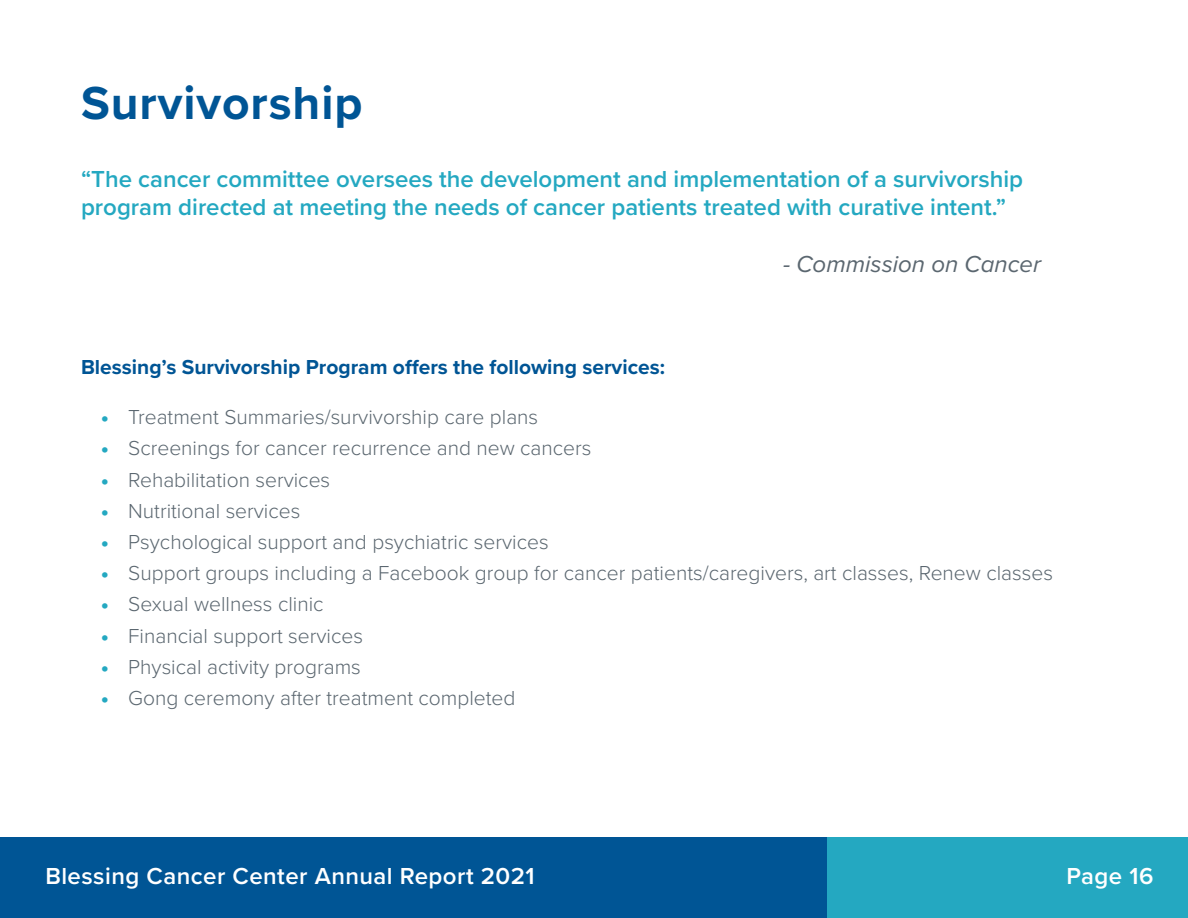
<style>
.page{position:relative;width:1188px;height:918px;background:#fff}
.page>*{position:absolute;margin:0;border:0;box-sizing:border-box;transform-origin:0 0}
.t1{font:700 48px "Proxima Nova";letter-spacing:.02em;color:#005595}
.t2{font:600 24px/28.2px "Proxima Nova";color:#24a8c1}
.t3{font:600 24px "Proxima Nova";letter-spacing:.02em;color:#fff}
.t4{font:italic 24px "Proxima Nova";color:#5b6770}
.t5{font:300 21px "Proxima Nova";color:#5b6770}
.t6{font:700 21px "Proxima Nova";color:#005595}
.s1{font-weight:900;color:#24a8c1}
</style>
<div class="page">
<div style="left:0;top:837px;width:827px;height:81px;background:#005595"></div>
<div style="left:827px;top:837px;width:361px;height:81px;background:#24a8c1"></div>
<p class="t1" style="left:81px;top:67px;width:283px">Survivorship</p>
<p class="t2" style="left:81px;top:164px;width:944px">“The cancer committee oversees the development and implementation of a survivorship program directed at meeting the needs of cancer patients treated with curative intent.”</p>
<p class="t4" style="left:783px;top:246px;width:260px">- Commission on Cancer</p>
<p class="t6" style="left:81px;top:352px;width:586px">Blessing’s Survivorship Program offers the following services:</p>
<p class="t5" style="left:101px;top:401px;width:439px"><span class="s1">•</span> Treatment Summaries/survivorship care plans</p>
<p class="t5" style="left:101px;top:433px;width:492px"><span class="s1">•</span> Screenings for cancer recurrence and new cancers</p>
<p class="t5" style="left:101px;top:464px;width:230px"><span class="s1">•</span> Rehabilitation services</p>
<p class="t5" style="left:101px;top:495px;width:201px"><span class="s1">•</span> Nutritional services</p>
<p class="t5" style="left:101px;top:526px;width:449px"><span class="s1">•</span> Psychological support and psychiatric services</p>
<p class="t5" style="left:101px;top:557px;width:953px"><span class="s1">•</span> Support groups including a Facebook group for cancer patients/caregivers, art classes, Renew classes</p>
<p class="t5" style="left:101px;top:589px;width:224px"><span class="s1">•</span> Sexual wellness clinic</p>
<p class="t5" style="left:101px;top:620px;width:263px"><span class="s1">•</span> Financial support services</p>
<p class="t5" style="left:101px;top:651px;width:261px"><span class="s1">•</span> Physical activity programs</p>
<p class="t5" style="left:101px;top:682px;width:416px"><span class="s1">•</span> Gong ceremony after treatment completed</p>
<p class="t3" style="left:45px;top:858px;width:491px">Blessing Cancer Center Annual Report 2021</p>
<p class="t3" style="left:1067px;top:858px;width:88px">Page 16</p>
</div>
